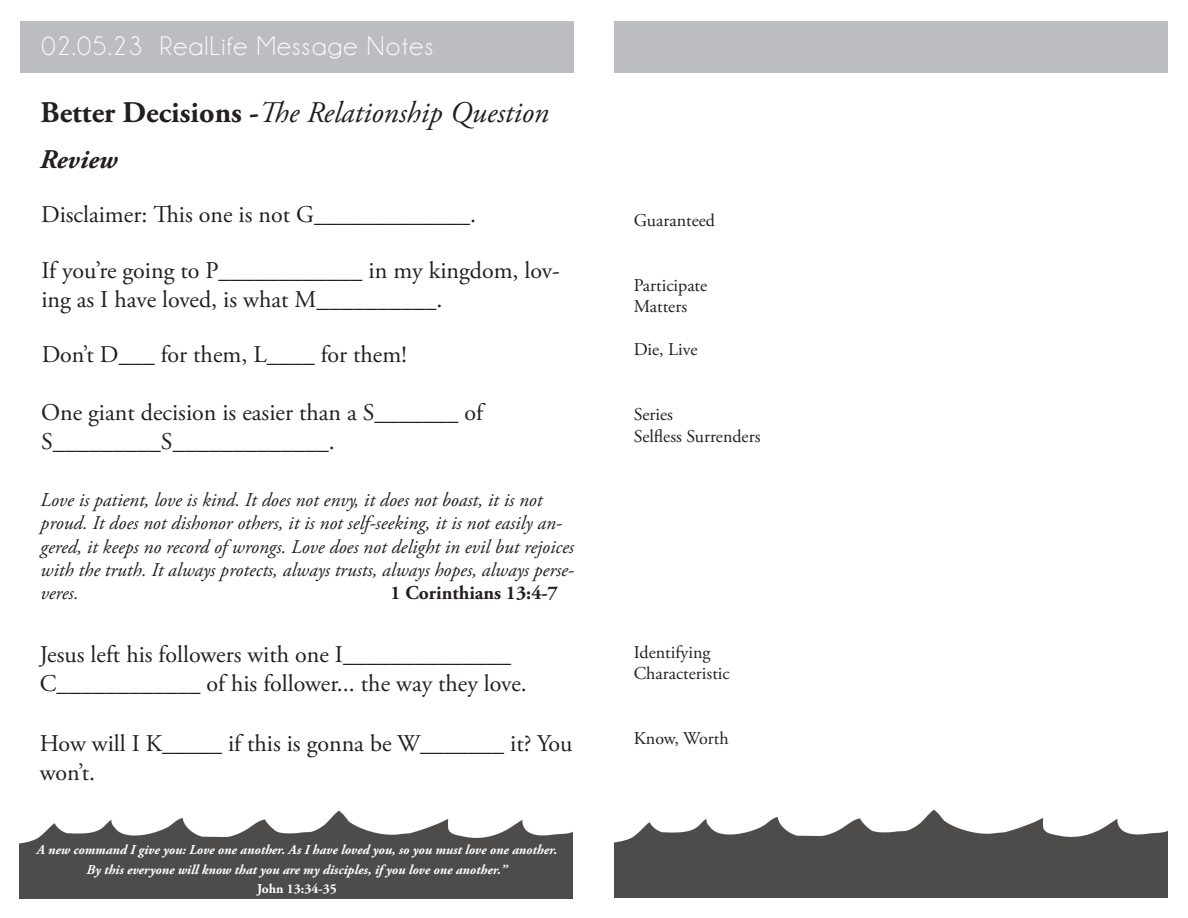
<style>
.page{position:relative;width:1188px;height:918px;background:#fff}
.page>*{position:absolute;margin:0;border:0;box-sizing:border-box;transform-origin:0 0}
.t1{font:italic 30px "Adobe Garamond Pro";color:#231f20}
.t2{font:27px "Champagne&Limousines";letter-spacing:.05em;color:#fff}
.t3{font:italic 700 27px "Adobe Garamond Pro";color:#231f20}
.t4{font:24px/28.8px "Adobe Garamond Pro";color:#231f20}
.t5{font:italic 19.5px/23.4px "Adobe Garamond Pro";color:#231f20}
.t6{font:700 19.5px "Adobe Garamond Pro";color:#231f20}
.t7{font:18px "Adobe Garamond Pro";color:#231f20}
.t8{font:italic 700 13.5px "Adobe Garamond Pro";color:#fff}
.t9{font:700 13.5px "Adobe Garamond Pro";color:#fff}
.s1{font-weight:700;font-style:normal}
</style>
<div class="page">
<img style="left:20px;top:810px;width:553px;height:88px">
<div style="left:614px;top:21px;width:553px;height:52px;background:#bcbdc0"></div>
<div style="left:20px;top:21px;width:554px;height:52px;background:#bcbdc0"></div>
<img style="left:614px;top:809px;width:554px;height:89px">
<p class="t2" style="left:41px;top:33px;width:393px">02.05.23 RealLife Message Notes</p>
<p class="t1" style="left:40px;top:95px;width:510px"><span class="s1">Better Decisions -</span>The Relationship Question</p>
<p class="t3" style="left:40px;top:144px;width:79px">Review</p>
<p class="t4" style="left:41px;top:201px;width:436px">Disclaimer: This one is not G_____________.</p>
<p class="t4" style="left:41px;top:257px;width:520px">If you’re going to P____________ in my kingdom, lov&shy;ing as I have loved, is what M__________.</p>
<p class="t4" style="left:42px;top:341px;width:366px">Don’t D___ for them, L____ for them!</p>
<p class="t4" style="left:41px;top:399px;width:443px">One giant decision is easier than a S_______ of<br>S_________S_____________.</p>
<p class="t5" style="left:41px;top:489px;width:535px">Love is patient, love is kind. It does not envy, it does not boast, it is not proud. It does not dishonor others, it is not self-seeking, it is not easily an&shy;gered, it keeps no record of wrongs. Love does not delight in evil but rejoices with the truth. It always protects, always trusts, always hopes, always perse&shy;veres.</p>
<p class="t6" style="left:391px;top:582px;width:169px">1 Corinthians 13:4-7</p>
<p class="t4" style="left:40px;top:641px;width:489px">Jesus left his followers with one I______________<br>C____________ of his follower... the way they love.</p>
<p class="t4" style="left:40px;top:730px;width:534px">How will I K_____ if this is gonna be W_______ it? You won’t.</p>
<p class="t8" style="left:37px;top:842px;width:522px">A new command I give you: Love one another. As I have loved you, so you must love one another.</p>
<p class="t8" style="left:87px;top:862px;width:422px">By this everyone will know that you are my disciples, if you love one another.”</p>
<p class="t9" style="left:257px;top:881px;width:81px">John 13:34-35</p>
<p class="t7" style="left:634px;top:209px;width:83px">Guaranteed</p>
<p class="t7" style="left:634px;top:274px;width:75px">Participate</p>
<p class="t7" style="left:634px;top:296px;width:55px">Matters</p>
<p class="t7" style="left:634px;top:339px;width:65px">Die, Live</p>
<p class="t7" style="left:634px;top:404px;width:41px">Series</p>
<p class="t7" style="left:634px;top:425px;width:128px">Selfless Surrenders</p>
<p class="t7" style="left:634px;top:641px;width:78px">Identifying</p>
<p class="t7" style="left:634px;top:663px;width:97px">Characteristic</p>
<p class="t7" style="left:634px;top:728px;width:96px">Know, Worth</p>
</div>
